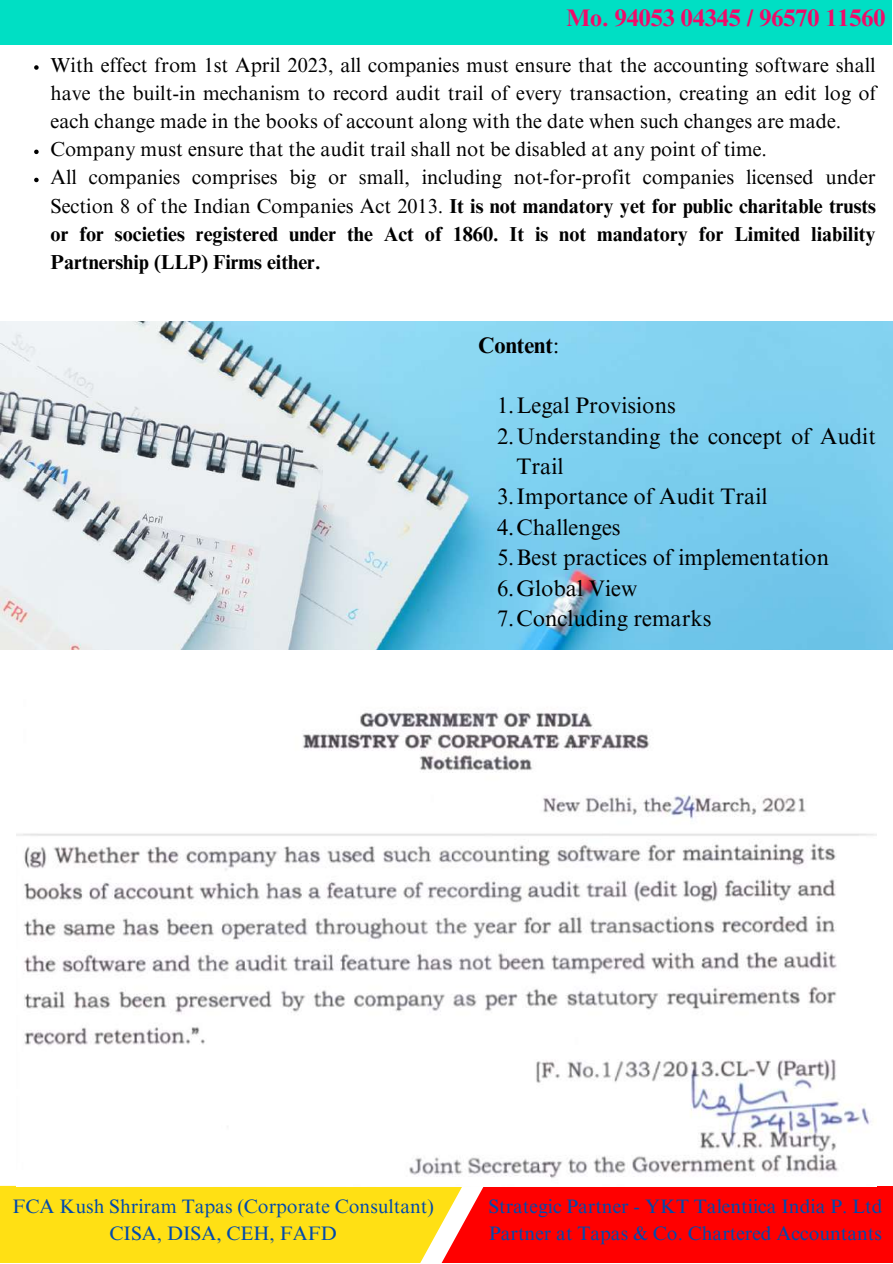
<style>
.page{position:relative;width:893px;height:1264px;background:#fff}
.page>*{position:absolute;margin:0;border:0;box-sizing:border-box;transform-origin:0 0}
.t1{font:700 24px "Times NRMT Pro";color:#f10a69}
.t2{font:22.5px "Times NRMT Pro";color:#000}
.t3{font:700 22.5px "Times NRMT Pro";color:#000}
.t4{font:20.25px/28px "Times NRMT Pro";color:#000}
.t5{font:19.5px/27px "Times NRMT Pro";color:#004aad;text-align:center}
.s1{font-weight:700}
.s2{font-weight:400}
</style>
<div class="page">
<div style="left:428px;top:1185px;width:464px;height:77px;background:#f00"></div>
<div style="left:0;top:1185px;width:462px;height:77px;background:#ffe014"></div>
<div style="left:0;top:0;width:891px;height:44px;background:#00dfc4"></div>
<img style="left:16px;top:707px;width:860px;height:479px">
<img style="left:0;top:321px;width:892px;height:328px">
<svg style="left:34px;top:65px;width:5px;height:5px"></svg>
<svg style="left:34px;top:150px;width:5px;height:4px"></svg>
<svg style="left:34px;top:178px;width:5px;height:4px"></svg>
<p class="t1" style="left:566px;top:9px;width:320px">Mo. 94053 04345 / 96570 11560</p>
<p class="t4" style="left:51px;top:54px;width:827px">With effect from 1st April 2023, all companies must ensure that the accounting software shall have the built-in mechanism to record audit trail of every transaction, creating an edit log of each change made in the books of account along with the date when such changes are made.<br>Company must ensure that the audit trail shall not be disabled at any point of time.<br>All companies comprises big or small, including not-for-profit companies licensed under Section 8 of the Indian Companies Act 2013. <span class="s1">It is not mandatory yet for public charitable trusts or for societies registered under the Act of 1860. It is not mandatory for Limited liability Partnership (LLP) Firms either.</span></p>
<p class="t3" style="left:478px;top:336px;width:82px">Content<span class="s2">:</span></p>
<p class="t2" style="left:497px;top:397px;width:180px">1.Legal Provisions</p>
<p class="t2" style="left:497px;top:427px;width:380px">2.Understanding the concept of Audit</p>
<p class="t2" style="left:516px;top:458px;width:49px">Trail</p>
<p class="t2" style="left:497px;top:488px;width:272px">3.Importance of Audit Trail</p>
<p class="t2" style="left:497px;top:518px;width:125px">4.Challenges</p>
<p class="t2" style="left:497px;top:549px;width:333px">5.Best practices of implementation</p>
<p class="t2" style="left:497px;top:579px;width:142px">6.Global View</p>
<p class="t2" style="left:497px;top:609px;width:216px">7.Concluding remarks</p>
<p class="t5" style="left:12px;top:1195px;width:423px">FCA Kush Shriram Tapas (Corporate Consultant)<br>CISA, DISA, CEH, FAFD</p>
<p class="t5" style="left:488px;top:1195px;width:395px;text-align:left">Strategic Partner - YKT Talentiica India P. Ltd<br>Partner at Tapas &amp; Co. Chartered Accountants</p>
</div>
